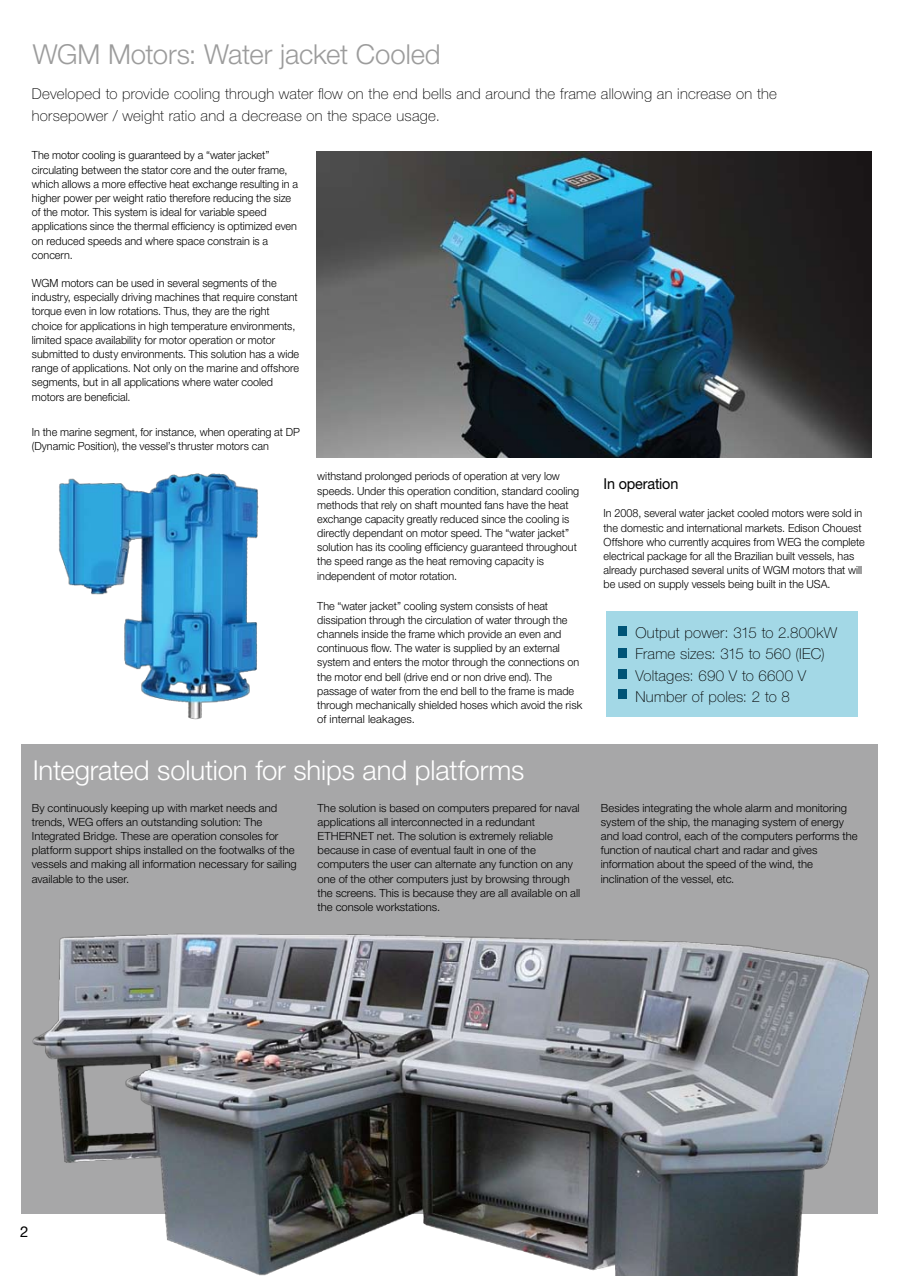
<style>
.page{position:relative;width:904px;height:1276px;background:#fff}
.page>*{position:absolute;margin:0;border:0;box-sizing:border-box;transform-origin:0 0}
.t1{font:300 27.5px "Helvetica Neue LT Pro";letter-spacing:-.005em;color:#fff}
.t2{font:300 27.5px "Helvetica Neue LT Pro";letter-spacing:-.005em;color:#9c9c9c}
.t3{font:100 15px/21.2px "Helvetica Neue LT Pro";letter-spacing:.015em;color:#000}
.t4{font:15px "Helvetica Neue LT Pro";letter-spacing:-.015em;color:#000;scale:.96 1}
.t5{font:15px "Helvetica Neue LT Pro";letter-spacing:-.015em;color:#000}
.t6{font:300 11.25px/14.1px "Helvetica Neue LT Pro";color:#000;scale:.96 1}
.t7{font:300 11.25px/14.1px "Helvetica Neue LT Pro";color:#000}
</style>
<div class="page">
<div style="left:21px;top:744px;width:856px;height:470px;background:#a7a7a8"></div>
<img style="left:32px;top:933px;width:838px;height:343px">
<img style="left:317px;top:151px;width:554px;height:306px">
<img style="left:59px;top:473px;width:200px;height:247px">
<div style="left:606px;top:611px;width:251px;height:106px;background:#a3d8e6"></div>
<div style="left:618px;top:626px;width:8px;height:10px;background:#005477"></div>
<div style="left:618px;top:648px;width:8px;height:9px;background:#005477"></div>
<div style="left:618px;top:669px;width:8px;height:9px;background:#005477"></div>
<div style="left:618px;top:689px;width:8px;height:10px;background:#005477"></div>
<h1 class="t2" style="left:33px;top:37px;width:409px">WGM Motors: Water jacket Cooled</h1>
<h2 class="t3" style="left:32px;top:83px;width:746px">Developed to provide cooling through water flow on the end bells and around the frame allowing an increase on the horsepower / weight ratio and a decrease on the space usage.</h2>
<p class="t6" style="left:32px;top:148px;width:279px">The motor cooling is guaranteed by a “water jacket” circulating between the stator core and the outer frame, which allows a more effective heat exchange resulting in a higher power per weight ratio therefore reducing the size of the motor. This system is ideal for variable speed applications since the thermal efficiency is optimized even on reduced speeds and where space constrain is a concern.</p>
<p class="t6" style="left:32px;top:276px;width:280px">WGM motors can be used in several segments of the industry, especially driving machines that require constant torque even in low rotations. Thus, they are the right choice for applications in high temperature environments, limited space availability for motor operation or motor submitted to dusty environments. This solution has a wide range of applications. Not only on the marine and offshore segments, but in all applications where water cooled motors are beneficial.</p>
<p class="t6" style="left:32px;top:425px;width:281px">In the marine segment, for instance, when operating at DP (Dynamic Position), the vessel’s thruster motors can</p>
<p class="t6" style="left:317px;top:469px;width:274px">withstand prolonged periods of operation at very low speeds. Under this operation condition, standard cooling methods that rely on shaft mounted fans have the heat exchange capacity greatly reduced since the cooling is directly dependant on motor speed. The “water jacket” solution has its cooling efficiency guaranteed throughout the speed range as the heat removing capacity is independent of motor rotation.</p>
<p class="t6" style="left:317px;top:598px;width:278px">The “water jacket” cooling system consists of heat dissipation through the circulation of water through the channels inside the frame which provide an even and continuous flow. The water is supplied by an external system and enters the motor through the connections on the motor end bell (drive end or non drive end). The passage of water from the end bell to the frame is made through mechanically shielded hoses which avoid the risk of internal leakages.</p>
<h1 class="t1" style="left:33px;top:753px;width:493px">Integrated solution for ships and platforms</h1>
<h2 class="t4" style="left:603px;top:475px;width:79px">In operation</h2>
<p class="t6" style="left:603px;top:506px;width:273px">In 2008, several water jacket cooled motors were sold in the domestic and international markets. Edison Chouest Offshore who currently acquires from WEG the complete electrical package for all the Brazilian built vessels, has already purchased several units of WGM motors that will be used on supply vessels being built in the USA.</p>
<h2 class="t3" style="left:635px;top:622px;width:203px">Output power: 315 to 2.800kW<br>Frame sizes: 315 to 560 (IEC)<br>Voltages: 690 V to 6600 V<br>Number of poles: 2 to 8</h2>
<p class="t7" style="left:32px;top:800px;width:266px">By continuously keeping up with market needs and trends, WEG offers an outstanding solution: The Integrated Bridge. These are operation consoles for platform support ships installed on the footwalks of the vessels and making all information necessary for sailing available to the user.</p>
<p class="t7" style="left:317px;top:800px;width:264px">The solution is based on computers prepared for naval applications all interconnected in a redundant ETHERNET net. The solution is extremely reliable because in case of eventual fault in one of the computers the user can alternate any function on any one of the other computers just by browsing through the screens. This is because they are all available on all the console workstations.</p>
<p class="t7" style="left:601px;top:800px;width:258px">Besides integrating the whole alarm and monitoring system of the ship, the managing system of energy and load control, each of the computers performs the function of nautical chart and radar and gives information about the speed of the wind, the inclination of the vessel, etc.</p>
<h2 class="t5" style="left:20px;top:1222px;width:10px">2</h2>
</div>
